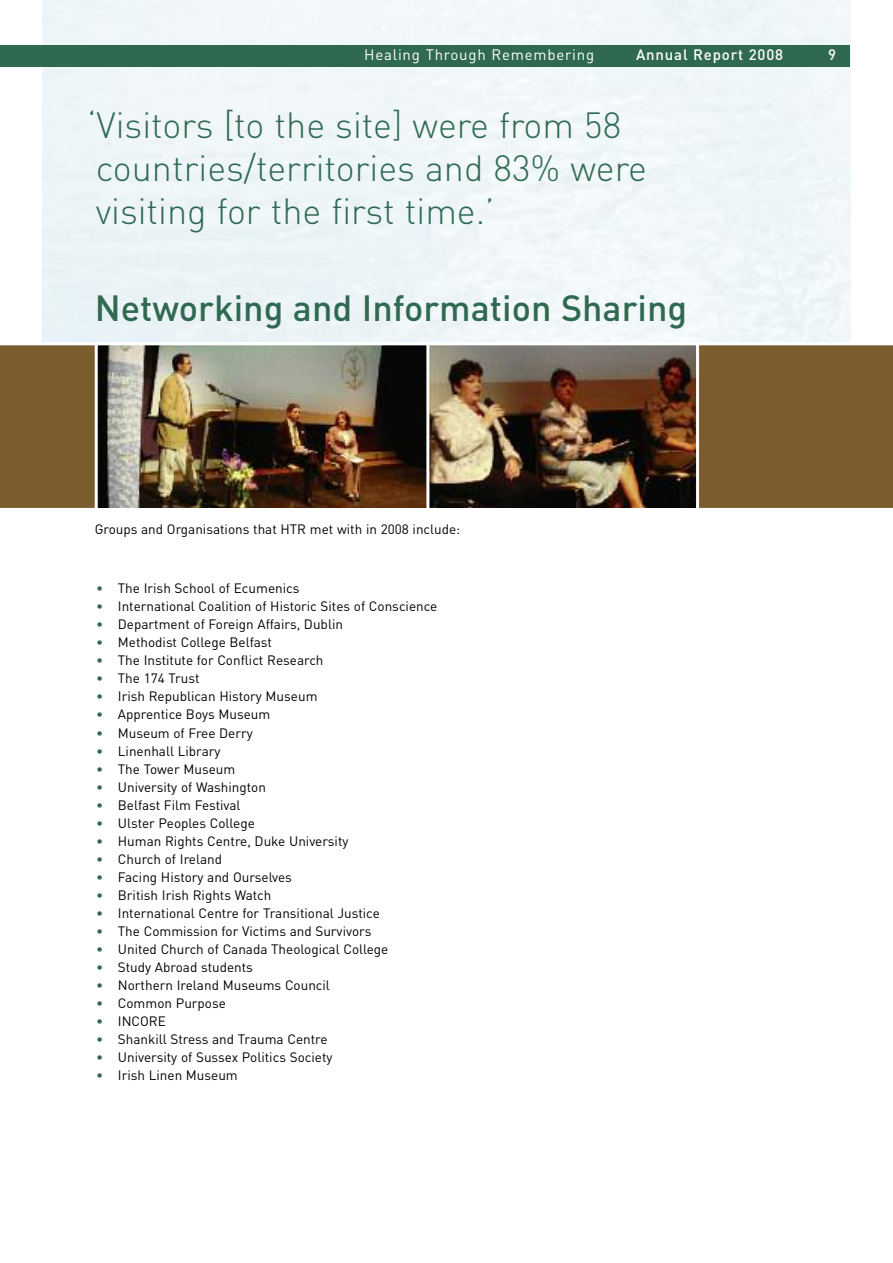
<style>
.page{position:relative;width:893px;height:1263px;background:#fff}
.page>*{position:absolute;margin:0;border:0;box-sizing:border-box;transform-origin:0 0}
.t1{font:300 36px/43.2px "DIN";color:#2f6951}
.t2{font:500 36px "DIN";color:#2f6951}
.t3{font:15px "DIN";letter-spacing:.05em;color:#fff}
.t4{font:500 15px "DIN";letter-spacing:.055em;color:#fff}
.t5{font:13.5px "DIN";color:#000}
.s1{color:#2f6951}
</style>
<div class="page">
<div style="left:43px;top:0;width:807px;height:342px;background:#eff6f9"></div>
<div style="left:0;top:345px;width:893px;height:163px;background:#7a5c2f"></div>
<img style="left:99px;top:346px;width:596px;height:161px">
<div style="left:95px;top:342px;width:338px;height:169px;border:3px solid #fff"></div>
<div style="left:0;top:45px;width:850px;height:21px;background:#2f6951"></div>
<div style="left:426px;top:342px;width:273px;height:169px;border:3px solid #fff"></div>
<p class="t3" style="left:364px;top:46px;width:231px">Healing Through Remembering</p>
<p class="t4" style="left:636px;top:46px;width:148px">Annual Report 2008</p>
<p class="t4" style="left:828px;top:46px;width:9px">9</p>
<h1 class="t1" style="left:87px;top:104px;width:561px">‘Visitors [to the site] were from 58 countries/territories and 83% were visiting for the first time.’</h1>
<h1 class="t2" style="left:95px;top:287px;width:594px">Networking and Information Sharing</h1>
<p class="t5" style="left:95px;top:521px;width:367px">Groups and Organisations that HTR met with in 2008 include:</p>
<p class="t5" style="left:96px;top:581px;width:205px"><span class="s1">•</span> The Irish School of Ecumenics</p>
<p class="t5" style="left:96px;top:599px;width:343px"><span class="s1">•</span> International Coalition of Historic Sites of Conscience</p>
<p class="t5" style="left:96px;top:617px;width:248px"><span class="s1">•</span> Department of Foreign Affairs, Dublin</p>
<p class="t5" style="left:96px;top:635px;width:177px"><span class="s1">•</span> Methodist College Belfast</p>
<p class="t5" style="left:96px;top:653px;width:229px"><span class="s1">•</span> The Institute for Conflict Research</p>
<p class="t5" style="left:96px;top:671px;width:105px"><span class="s1">•</span> The 174 Trust</p>
<p class="t5" style="left:96px;top:689px;width:223px"><span class="s1">•</span> Irish Republican History Museum</p>
<p class="t5" style="left:96px;top:707px;width:176px"><span class="s1">•</span> Apprentice Boys Museum</p>
<p class="t5" style="left:96px;top:725px;width:158px"><span class="s1">•</span> Museum of Free Derry</p>
<p class="t5" style="left:96px;top:743px;width:126px"><span class="s1">•</span> Linenhall Library</p>
<p class="t5" style="left:96px;top:761px;width:141px"><span class="s1">•</span> The Tower Museum</p>
<p class="t5" style="left:96px;top:779px;width:171px"><span class="s1">•</span> University of Washington</p>
<p class="t5" style="left:96px;top:797px;width:146px"><span class="s1">•</span> Belfast Film Festival</p>
<p class="t5" style="left:96px;top:815px;width:160px"><span class="s1">•</span> Ulster Peoples College</p>
<p class="t5" style="left:96px;top:833px;width:254px"><span class="s1">•</span> Human Rights Centre, Duke University</p>
<p class="t5" style="left:96px;top:851px;width:128px"><span class="s1">•</span> Church of Ireland</p>
<p class="t5" style="left:96px;top:869px;width:197px"><span class="s1">•</span> Facing History and Ourselves</p>
<p class="t5" style="left:96px;top:887px;width:177px"><span class="s1">•</span> British Irish Rights Watch</p>
<p class="t5" style="left:96px;top:905px;width:285px"><span class="s1">•</span> International Centre for Transitional Justice</p>
<p class="t5" style="left:96px;top:923px;width:277px"><span class="s1">•</span> The Commission for Victims and Survivors</p>
<p class="t5" style="left:96px;top:941px;width:294px"><span class="s1">•</span> United Church of Canada Theological College</p>
<p class="t5" style="left:96px;top:959px;width:158px"><span class="s1">•</span> Study Abroad students</p>
<p class="t5" style="left:96px;top:977px;width:235px"><span class="s1">•</span> Northern Ireland Museums Council</p>
<p class="t5" style="left:96px;top:995px;width:131px"><span class="s1">•</span> Common Purpose</p>
<p class="t5" style="left:96px;top:1013px;width:71px"><span class="s1">•</span> INCORE</p>
<p class="t5" style="left:96px;top:1031px;width:233px"><span class="s1">•</span> Shankill Stress and Trauma Centre</p>
<p class="t5" style="left:96px;top:1049px;width:238px"><span class="s1">•</span> University of Sussex Politics Society</p>
<p class="t5" style="left:96px;top:1067px;width:143px"><span class="s1">•</span> Irish Linen Museum</p>
</div>
